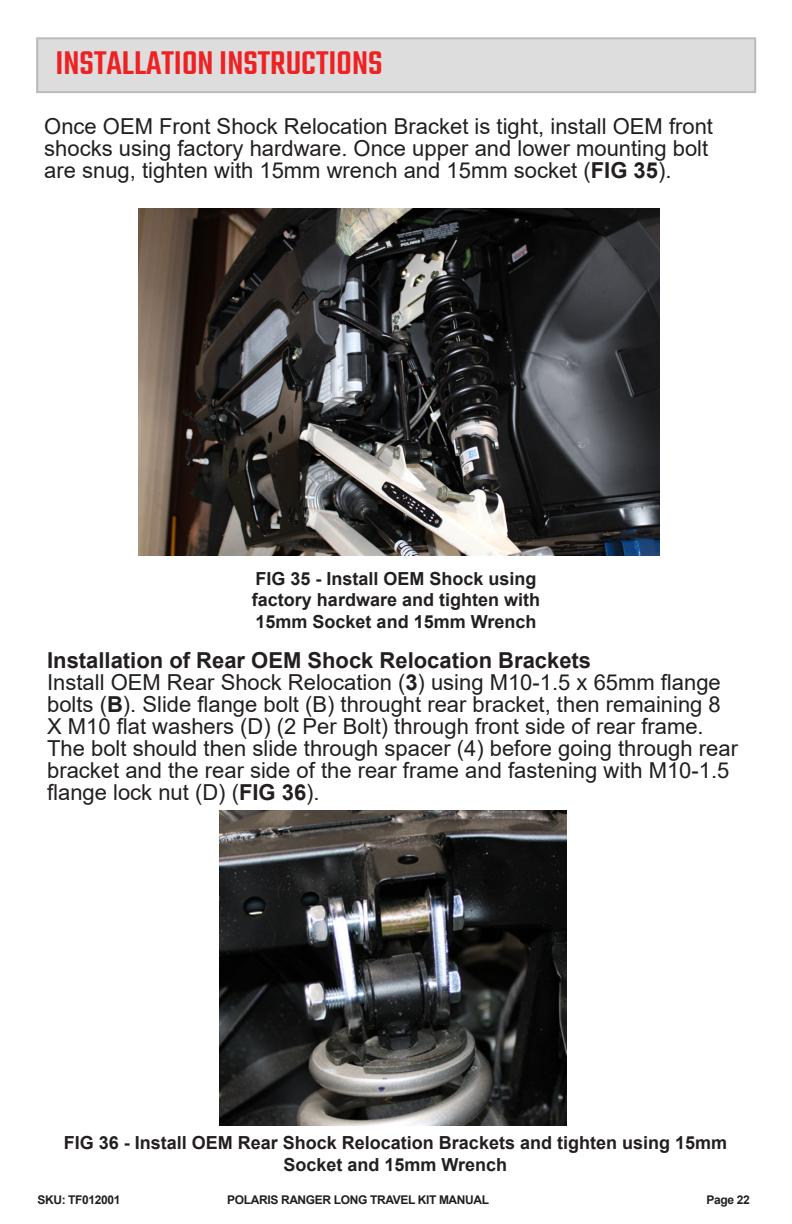
<style>
.page{position:relative;width:792px;height:1224px;background:#fff}
.page>*{position:absolute;margin:0;border:0;box-sizing:border-box;transform-origin:0 0}
.t1{font:500 36px "Teko";color:#ee2123}
.t2{font:22px/22px "Arial";color:#231f20}
.t3{font:700 22px "Arial";color:#231f20}
.t4{font:700 18px/21.6px "Arial";color:#231f20;text-align:center}
.t5{font:700 12px "Arial";letter-spacing:-.03em;color:#231f20}
.s1{font-weight:700}
</style>
<div class="page">
<div style="left:37px;top:38px;width:718px;height:54px;background:#ddddde"></div>
<div style="left:36px;top:37px;width:720px;height:56px;border:2px solid #bababa"></div>
<img style="left:139px;top:209px;width:520px;height:347px">
<img style="left:220px;top:810px;width:346px;height:315px">
<p class="t1" style="left:56px;top:42px;width:328px">INSTALLATION INSTRUCTIONS</p>
<p class="t2" style="left:44px;top:115px;width:670px">Once OEM Front Shock Relocation Bracket is tight, install OEM front shocks using factory hardware. Once upper and lower mounting bolt are snug, tighten with 15mm wrench and 15mm socket (<span class="s1">FIG 35</span>).</p>
<p class="t4" style="left:252px;top:568px;width:290px;text-align:left">FIG 35 - Install OEM Shock using factory hardware and tighten with<br>15mm Socket and 15mm Wrench</p>
<p class="t3" style="left:47px;top:645px;width:546px">Installation of Rear OEM Shock Relocation Brackets</p>
<p class="t2" style="left:47px;top:671px;width:692px">Install OEM Rear Shock Relocation (<span class="s1">3</span>) using M10-1.5 x 65mm flange bolts (<span class="s1">B</span>). Slide flange bolt (B) throught rear bracket, then remaining 8<br>X M10 flat washers (D) (2 Per Bolt) through front side of rear frame.<br>The bolt should then slide through spacer (4) before going through rear bracket and the rear side of the rear frame and fastening with M10-1.5 flange lock nut (D) (<span class="s1">FIG 36</span>).</p>
<p class="t4" style="left:64px;top:1133px;width:665px">FIG 36 - Install OEM Rear Shock Relocation Brackets and tighten using 15mm<br>Socket and 15mm Wrench</p>
<p class="t5" style="left:37px;top:1191px;width:85px">SKU: TF012001</p>
<p class="t5" style="left:227px;top:1191px;width:263px">POLARIS RANGER LONG TRAVEL KIT MANUAL</p>
<p class="t5" style="left:706px;top:1191px;width:45px">Page 22</p>
</div>
